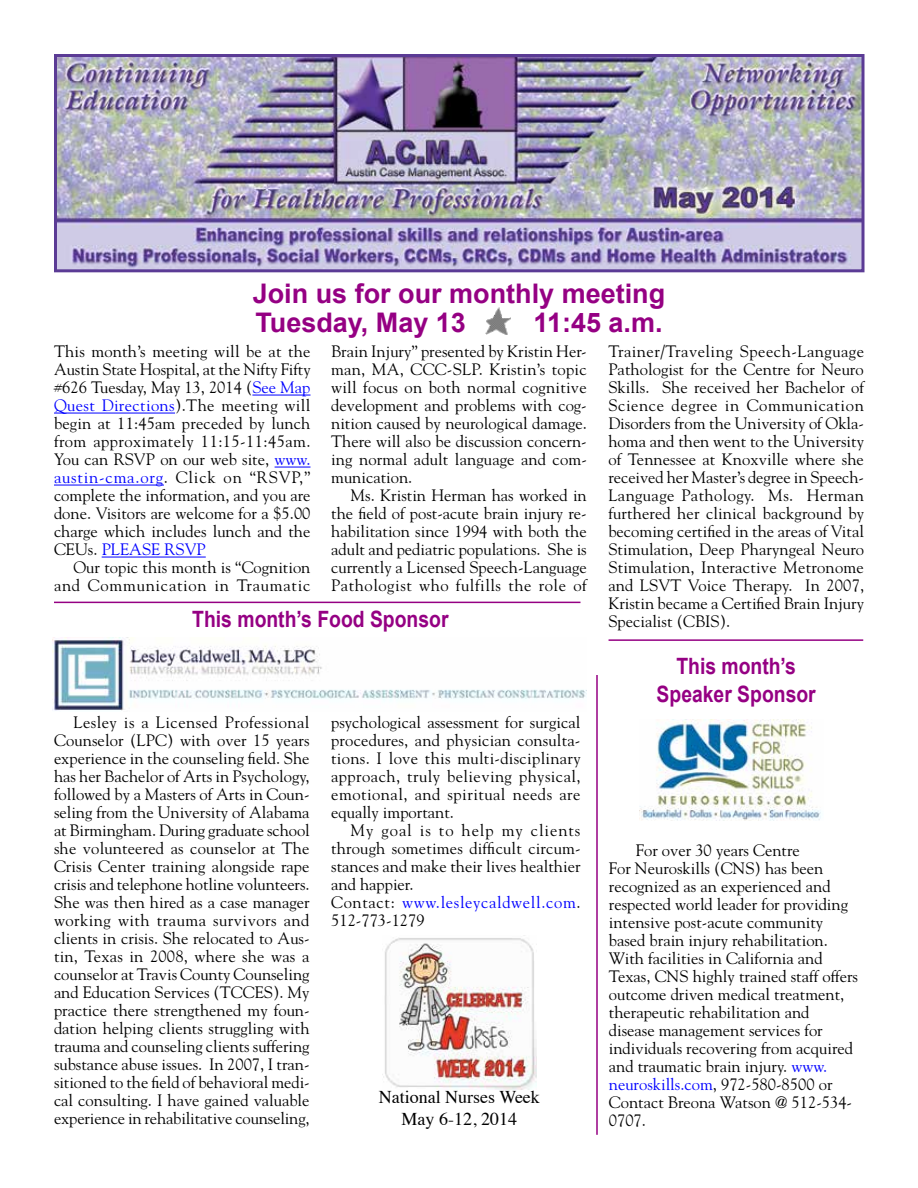
<style>
.page{position:relative;width:918px;height:1188px;background:#fff}
.page>*{position:absolute;margin:0;border:0;box-sizing:border-box;transform-origin:0 0}
.t1{font:700 27px/28.5px "Arial";color:#950083}
.t2{font:700 22.5px/28.5px "Arial";color:#950083;text-align:center;scale:.86 1}
.t3{font:18px/21.6px "Times";color:#000;text-align:center}
.t4{font:16.5px/18px "Goudy";color:#000;text-align:justify}
.s1{color:#00f}
</style>
<div class="page">
<hr style="left:252px;top:395px;width:59px;height:1px;background:#00f">
<hr style="left:54px;top:413px;width:121px;height:1px;background:#00f">
<hr style="left:275px;top:467px;width:35px;height:1px;background:#00f">
<hr style="left:54px;top:485px;width:110px;height:1px;background:#00f">
<hr style="left:102px;top:557px;width:104px;height:1px;background:#00f">
<img style="left:485px;top:307px;width:26px;height:27px">
<img style="left:58px;top:58px;width:803px;height:210px">
<div style="left:54px;top:54px;width:811px;height:218px;border:3px solid #5b3b95"></div>
<hr style="left:54px;top:602px;width:526px;height:1px;background:#950083">
<hr style="left:596px;top:675px;width:2px;height:460px;background:#950083">
<img style="left:640px;top:719px;width:181px;height:101px">
<img style="left:53px;top:638px;width:534px;height:73px">
<img style="left:382px;top:938px;width:154px;height:151px">
<hr style="left:609px;top:639px;width:254px;height:2px;background:#950083">
<h1 class="t1" style="left:253px;top:279px;width:414px">Join us for our monthly meeting<br>Tuesday, May 13</h1>
<h1 class="t1" style="left:534px;top:308px;width:131px">11:45 a.m.</h1>
<p class="t4" style="left:54px;top:342px;width:258px">This month’s meeting will be at the Austin State Hospital, at the Nifty Fifty #626 Tuesday, May 13, 2014 (<span class="s1">See Map Quest Directions</span>).The meeting will begin at 11:45am preceded by lunch from approximately 11:15-11:45am.<br>You can RSVP on our web site, <span class="s1">www. austin-cma.org</span>. Click on “RSVP,” complete the information, and you are done. Visitors are welcome for a $5.00 charge which includes lunch and the CEUs. <span class="s1">PLEASE RSVP</span></p>
<p class="t4" style="left:54px;top:558px;width:258px;text-align:right">Our topic this month is “Cognition and Communication in Traumatic</p>
<p class="t4" style="left:331px;top:342px;width:257px">Brain Injury” presented by Kristin Her&shy;man, MA, CCC-SLP. Kristin’s topic will focus on both normal cognitive development and problems with cog&shy;nition caused by neurological damage.<br>There will also be discussion concern&shy;ing normal adult language and com&shy;munication.</p>
<p class="t4" style="left:331px;top:486px;width:257px;text-indent:19px">Ms. Kristin Herman has worked in the field of post-acute brain injury re&shy;habilitation since 1994 with both the adult and pediatric populations. She is currently a Licensed Speech-Language Pathologist who fulfills the role of</p>
<h2 class="t2" style="left:192px;top:604px;width:299px">This month’s Food Sponsor</h2>
<p class="t4" style="left:54px;top:713px;width:257px;text-indent:19px">Lesley is a Licensed Professional Counselor (LPC) with over 15 years experience in the counseling field. She has her Bachelor of Arts in Psychology, followed by a Masters of Arts in Coun&shy;seling from the University of Alabama at Birmingham. During graduate school she volunteered as counselor at The Crisis Center training alongside rape crisis and telephone hotline volunteers.<br>She was then hired as a case manager working with trauma survivors and clients in crisis. She relocated to Aus&shy;tin, Texas in 2008, where she was a counselor at Travis County Counseling and Education Services (TCCES). My practice there strengthened my foun&shy;dation helping clients struggling with trauma and counseling clients suffering substance abuse issues. In 2007, I tran&shy;sitioned to the field of behavioral medi&shy;cal consulting. I have gained valuable experience in rehabilitative counseling,</p>
<p class="t4" style="left:331px;top:713px;width:251px">psychological assessment for surgical procedures, and physician consulta&shy;tions. I love this multi-disciplinary approach, truly believing physical, emotional, and spiritual needs are equally important.</p>
<p class="t4" style="left:331px;top:821px;width:251px;text-align:left;text-indent:19px">My goal is to help my clients through sometimes difficult circum&shy;stances and make their lives healthier and happier.<br>Contact: <span class="s1">www.lesleycaldwell.com</span>.<br>512-773-1279</p>
<p class="t3" style="left:379px;top:1085px;width:163px">National Nurses Week<br>May 6-12, 2014</p>
<p class="t4" style="left:608px;top:342px;width:257px">Trainer/Traveling Speech-Language Pathologist for the Centre for Neuro Skills. She received her Bachelor of Science degree in Communication Disorders from the University of Okla&shy;homa and then went to the University of Tennessee at Knoxville where she received her Master’s degree in Speech-Language Pathology. Ms. Herman furthered her clinical background by becoming certified in the areas of Vital Stimulation, Deep Pharyngeal Neuro Stimulation, Interactive Metronome and LSVT Voice Therapy. In 2007, Kristin became a Certified Brain Injury Specialist (CBIS).</p>
<h2 class="t2" style="left:657px;top:652px;width:187px">This month’s<br>Speaker Sponsor</h2>
<p class="t4" style="left:609px;top:840px;width:251px;text-align:left;text-indent:27px">For over 30 years Centre<br>For Neuroskills (CNS) has been recognized as an experienced and respected world leader for providing intensive post-acute community based brain injury rehabilitation.<br>With facilities in California and<br>Texas, CNS highly trained staff offers outcome driven medical treatment, therapeutic rehabilitation and disease management services for individuals recovering from acquired and traumatic brain injury. <span class="s1">www. neuroskills.com</span>, 972-580-8500 or<br>Contact Breona Watson @ 512-534-<br>0707.</p>
</div>
